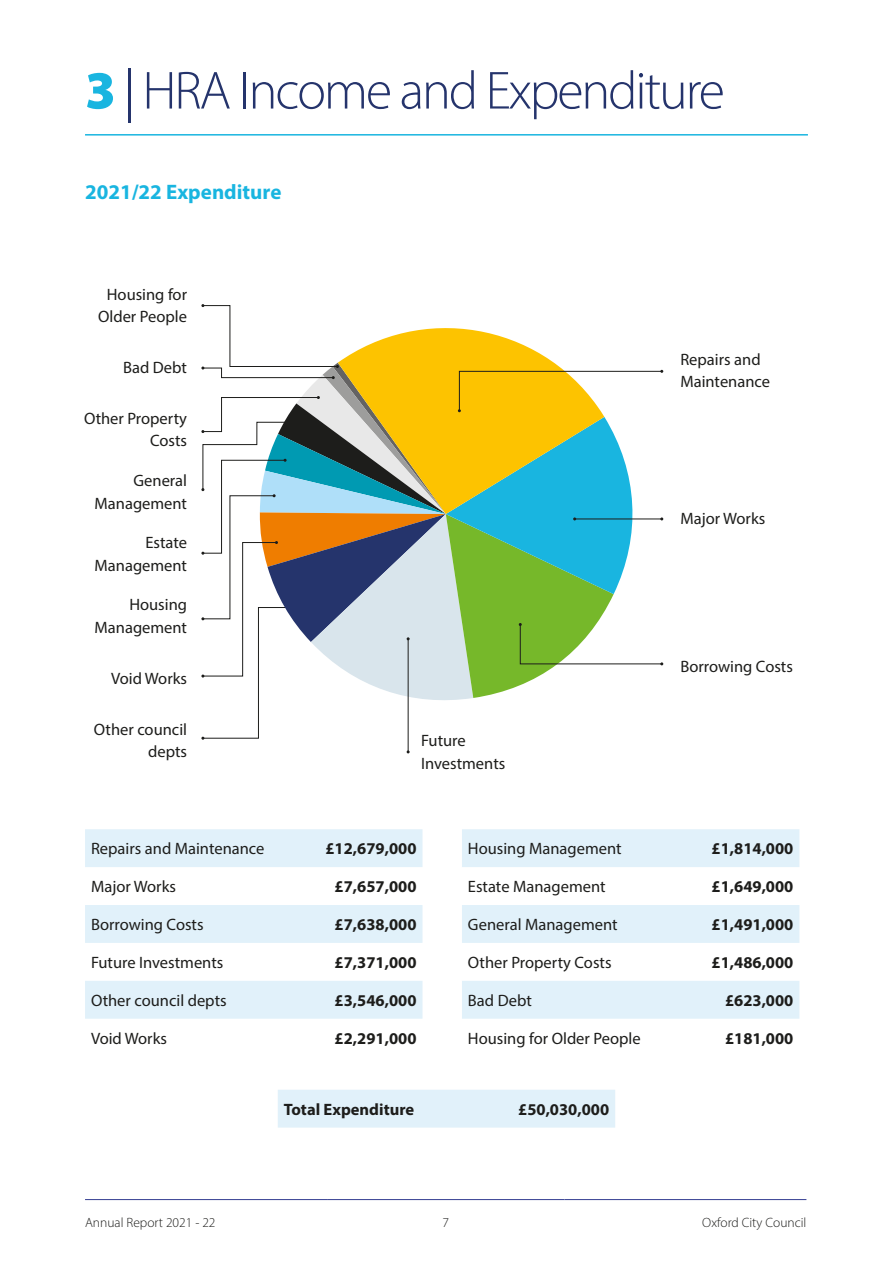
<style>
.page{position:relative;width:893px;height:1263px;background:#fff}
.page>*{position:absolute;margin:0;border:0;box-sizing:border-box;transform-origin:0 0}
.t1{font:300 54px "Myriad Pro";letter-spacing:-.04em;color:#25346c}
.t2{font:700 21px "Myriad Pro";color:#19b5e0}
.t3{font:16.5px/22.5px "Myriad Pro";color:#1d1d1b;text-align:right}
.t4{font:700 16.5px "Myriad Pro";color:#1d1d1b}
.t5{font:300 13.5px "Myriad Pro";color:#1d1d1b}
.s1{font-weight:900;color:#19b5e0}
</style>
<div class="page">
<hr style="left:85px;top:134px;width:723px;height:2px;background:#19b5e0">
<hr style="left:85px;top:1199px;width:242px;height:1px;background:#343e92">
<hr style="left:327px;top:1199px;width:237px;height:1px;background:#343e92">
<hr style="left:564px;top:1199px;width:242px;height:1px;background:#343e92">
<svg style="left:85px;top:829px;width:337px;height:190px;fill:#e1f1fa"></svg>
<svg style="left:462px;top:829px;width:337px;height:190px;fill:#e1f1fa"></svg>
<div style="left:278px;top:1090px;width:337px;height:37px;background:#e1f1fa"></div>
<hr style="left:408px;top:639px;width:1px;height:113px;background:#1d1d1b">
<svg style="left:201px;top:304px;width:462px;height:436px"></svg>
<h1 class="t1" style="left:85px;top:58px;width:641px"><span class="s1">3</span> | HRA Income and Expenditure</h1>
<p class="t2" style="left:85px;top:178px;width:198px">2021/22 Expenditure</p>
<p class="t3" style="left:98px;top:283px;width:90px;text-align:center">Housing for<br>Older People</p>
<p class="t3" style="left:123px;top:356px;width:65px">Bad Debt</p>
<p class="t3" style="left:84px;top:407px;width:105px">Other Property<br>Costs</p>
<p class="t3" style="left:95px;top:469px;width:94px">General<br>Management</p>
<p class="t3" style="left:95px;top:531px;width:94px">Estate<br>Management</p>
<p class="t3" style="left:95px;top:593px;width:94px">Housing<br>Management</p>
<p class="t3" style="left:111px;top:667px;width:77px">Void Works</p>
<p class="t3" style="left:94px;top:718px;width:95px">Other council depts</p>
<p class="t3" style="left:421px;top:729px;width:86px;text-align:left">Future<br>Investments</p>
<p class="t3" style="left:680px;top:348px;width:91px;text-align:left">Repairs and<br>Maintenance</p>
<p class="t3" style="left:680px;top:507px;width:86px">Major Works</p>
<p class="t3" style="left:680px;top:655px;width:114px">Borrowing Costs</p>
<p class="t3" style="left:91px;top:837px;width:175px">Repairs and Maintenance</p>
<p class="t4" style="left:325px;top:838px;width:92px">£12,679,000</p>
<p class="t3" style="left:91px;top:875px;width:86px">Major Works</p>
<p class="t4" style="left:335px;top:876px;width:83px">£7,657,000</p>
<p class="t3" style="left:91px;top:913px;width:114px">Borrowing Costs</p>
<p class="t4" style="left:335px;top:914px;width:83px">£7,638,000</p>
<p class="t3" style="left:91px;top:951px;width:134px">Future Investments</p>
<p class="t4" style="left:335px;top:952px;width:83px">£7,371,000</p>
<p class="t3" style="left:91px;top:989px;width:137px">Other council depts</p>
<p class="t4" style="left:335px;top:989px;width:83px">£3,546,000</p>
<p class="t3" style="left:91px;top:1027px;width:77px">Void Works</p>
<p class="t4" style="left:335px;top:1027px;width:83px">£2,291,000</p>
<p class="t3" style="left:468px;top:837px;width:155px">Housing Management</p>
<p class="t4" style="left:712px;top:838px;width:83px">£1,814,000</p>
<p class="t3" style="left:468px;top:875px;width:139px">Estate Management</p>
<p class="t4" style="left:712px;top:876px;width:83px">£1,649,000</p>
<p class="t3" style="left:468px;top:913px;width:151px">General Management</p>
<p class="t4" style="left:712px;top:914px;width:83px">£1,491,000</p>
<p class="t3" style="left:468px;top:951px;width:145px">Other Property Costs</p>
<p class="t4" style="left:712px;top:952px;width:83px">£1,486,000</p>
<p class="t3" style="left:468px;top:989px;width:65px">Bad Debt</p>
<p class="t4" style="left:725px;top:989px;width:70px">£623,000</p>
<p class="t3" style="left:468px;top:1027px;width:174px">Housing for Older People</p>
<p class="t4" style="left:725px;top:1027px;width:70px">£181,000</p>
<p class="t4" style="left:284px;top:1098px;width:132px">Total Expenditure</p>
<p class="t4" style="left:518px;top:1098px;width:92px">£50,030,000</p>
<p class="t5" style="left:85px;top:1214px;width:132px">Annual Report 2021 - 22</p>
<p class="t5" style="left:442px;top:1214px;width:8px">7</p>
<p class="t5" style="left:702px;top:1214px;width:106px">Oxford City Council</p>
</div>
